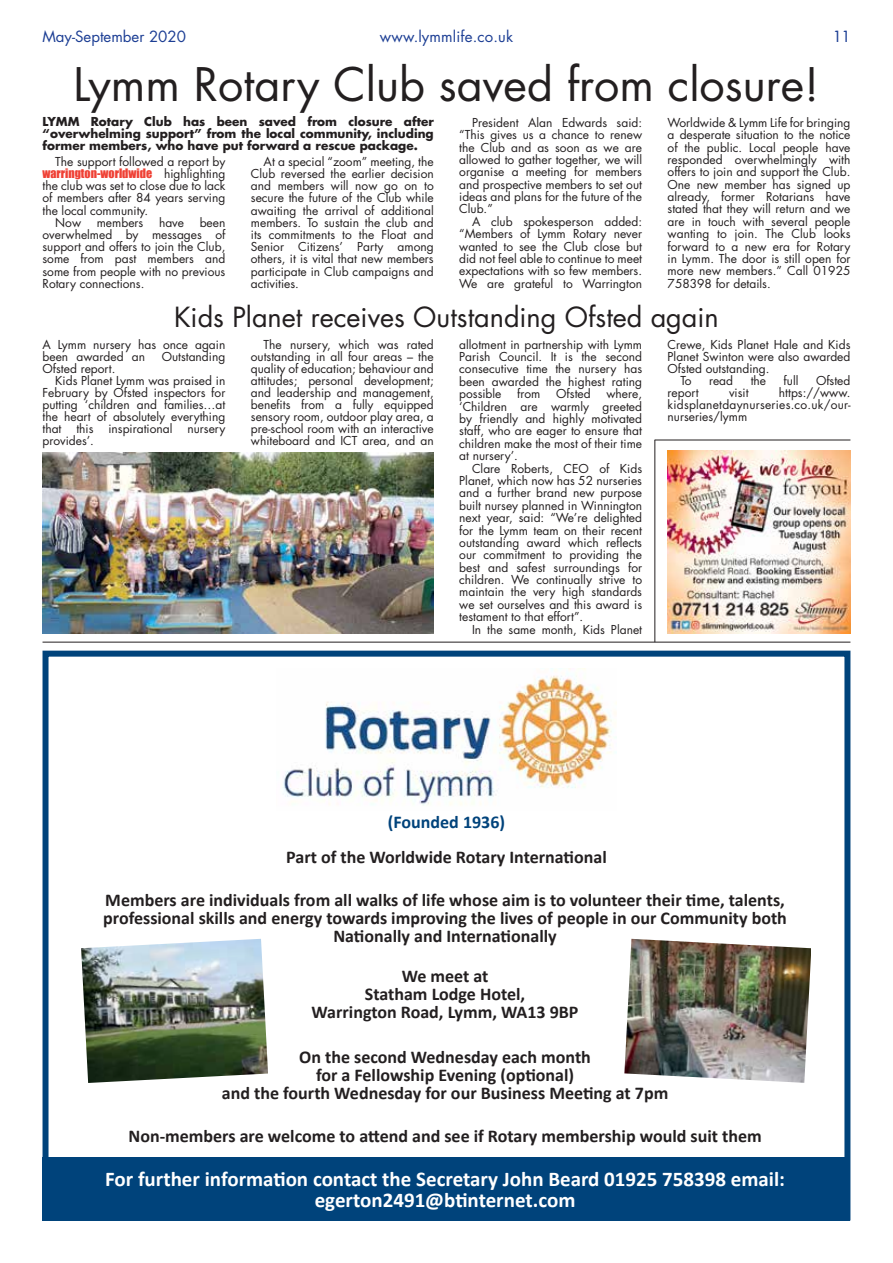
<style>
.page{position:relative;width:893px;height:1263px;background:#fff}
.page>*{position:absolute;margin:0;border:0;box-sizing:border-box;transform-origin:0 0}
.t1{font:45px "Futura Std";color:#231f20}
.t2{font:27px "Futura Std";color:#231f20}
.t3{font:700 21px/21px "Calibri";color:#fff;text-align:center}
.t4{font:700 18px/18px "Calibri";color:#231f20;text-align:center}
.t5{font:15px "Futura Std";color:#1c3e94}
.t6{font:500 15px "Futura Std";color:#1c3e94}
.t7{font:12px/12.5px "Futura Std";color:#231f20;text-align:justify}
.t8{font:700 12px/12px "Futura Std";color:#231f20;text-align:justify}
.s1{font-family:"Impact";color:#ef4135}
.s2{color:#00437b}
</style>
<div class="page">
<img style="left:283px;top:669px;width:334px;height:136px">
<div style="left:43px;top:651px;width:807px;height:569px;border:6px solid #00437b"></div>
<div style="left:43px;top:1157px;width:807px;height:63px;background:#00437b"></div>
<img style="left:81px;top:939px;width:187px;height:144px">
<img style="left:624px;top:939px;width:187px;height:144px">
<hr style="left:43px;top:642px;width:807px;height:1px;background:#231f20">
<img style="left:668px;top:451px;width:182px;height:183px">
<hr style="left:655px;top:440px;width:1px;height:202px;background:#231f20">
<hr style="left:655px;top:440px;width:195px;height:1px;background:#231f20">
<img style="left:43px;top:452px;width:391px;height:182px">
<p class="t5" style="left:43px;top:27px;width:145px">May-September 2020</p>
<p class="t5" style="left:380px;top:27px;width:135px">www.lymmlife.co.uk</p>
<p class="t6" style="left:833px;top:27px;width:19px">11</p>
<p class="t1" style="left:73px;top:56px;width:748px">Lymm Rotary Club saved from closure!</p>
<p class="t8" style="left:43px;top:116px;width:393px">LYMM Rotary Club has been saved from closure after “overwhelming support” from the local community, including former members, who have put forward a rescue package.</p>
<p class="t7" style="left:43px;top:155px;width:184px;text-indent:13px">The support followed a report by <span class="s1">warrington-worldwide</span> highlighting the club was set to close due to lack of members after 84 years serving the local community.</p>
<p class="t7" style="left:55px;top:216px;width:27px">Now</p>
<p class="t7" style="left:97px;top:216px;width:48px">members</p>
<p class="t7" style="left:159px;top:216px;width:27px">have</p>
<p class="t7" style="left:251px;top:155px;width:184px;text-indent:13px">At a special “zoom” meeting, the Club reversed the earlier decision and members will now go on to secure the future of the Club while awaiting the arrival of additional members. To sustain the club and its commitments to the Float and Senior Citizens’ Party among others, it is vital that new members participate in Club campaigns and activities.</p>
<p class="t7" style="left:43px;top:216px;width:184px;text-indent:157px">been overwhelmed by messages of support and offers to join the Club, some from past members and some from people with no previous Rotary connections.</p>
<p class="t7" style="left:459px;top:116px;width:184px;text-indent:13px">President Alan Edwards said: “This gives us a chance to renew the Club and as soon as we are allowed to gather together, we will organise a meeting for members and prospective members to set out ideas and plans for the future of the Club.”</p>
<p class="t7" style="left:459px;top:215px;width:184px;text-indent:13px">A club spokesperson added: “Members of Lymm Rotary never wanted to see the Club close but did not feel able to continue to meet expectations with so few members.<br>We are grateful to Warrington</p>
<p class="t7" style="left:668px;top:116px;width:184px">Worldwide &amp; Lymm Life for bringing a desperate situation to the notice of the public. Local people have responded overwhelmingly with offers to join and support the Club.<br>One new member has signed up already, former Rotarians have stated that they will return and we are in touch with several people wanting to join. The Club looks forward to a new era for Rotary in Lymm. The door is still open for more new members.” Call 01925<br>758398 for details.</p>
<p class="t2" style="left:174px;top:300px;width:546px">Kids Planet receives Outstanding Ofsted again</p>
<p class="t7" style="left:43px;top:338px;width:184px;line-height:12px">A Lymm nursery has once again been awarded an</p>
<p class="t7" style="left:162px;top:350px;width:65px">Outstanding</p>
<p class="t7" style="left:43px;top:362px;width:74px">Ofsted report.</p>
<p class="t7" style="left:43px;top:375px;width:184px;line-height:12px;text-indent:13px">Kids Planet Lymm was praised in February by Ofsted inspectors for putting ‘children and families…at the heart of absolutely everything that this inspirational nursery provides’.</p>
<p class="t7" style="left:251px;top:338px;width:184px;line-height:12px;text-indent:13px">The nursery, which was rated outstanding in all four areas – the quality of education; behaviour and attitudes; personal development; and leadership and management, benefits from a fully equipped sensory room, outdoor play area, a pre-school room with an interactive whiteboard and ICT area, and an</p>
<p class="t7" style="left:668px;top:338px;width:184px;line-height:12px">Crewe, Kids Planet Hale and Kids Planet Swinton were also awarded Ofsted outstanding.</p>
<p class="t7" style="left:459px;top:338px;width:184px">allotment in partnership with Lymm Parish Council. It is the second consecutive time the nursery has been awarded the highest rating possible</p>
<p class="t7" style="left:680px;top:374px;width:13px">To</p>
<p class="t7" style="left:709px;top:374px;width:26px">read</p>
<p class="t7" style="left:751px;top:374px;width:17px">the</p>
<p class="t7" style="left:784px;top:374px;width:16px">full</p>
<p class="t7" style="left:816px;top:374px;width:36px">Ofsted</p>
<p class="t7" style="left:668px;top:386px;width:33px">report</p>
<p class="t7" style="left:729px;top:386px;width:21px">visit</p>
<p class="t7" style="left:668px;top:386px;width:184px;line-height:12px;text-indent:111px">https://www. kidsplanetdaynurseries.co.uk/our&shy;nurseries/lymm</p>
<p class="t7" style="left:517px;top:388px;width:25px">from</p>
<p class="t7" style="left:556px;top:388px;width:36px">Ofsted</p>
<p class="t7" style="left:459px;top:388px;width:184px;text-indent:147px">where, ‘Children are warmly greeted by friendly and highly motivated staff, who are eager to ensure that children make the most of their time at nursery’.</p>
<p class="t7" style="left:459px;top:462px;width:184px;text-indent:13px">Clare Roberts, CEO of Kids Planet, which now has 52 nurseries and a further brand new purpose built nursey planned in Winnington next year, said: “We’re delighted for the Lymm team on their recent outstanding award which reflects our commitment to providing the best and safest surroundings for children. We continually strive to maintain the very high standards we set ourselves and this award is testament to that effort”.</p>
<p class="t7" style="left:472px;top:623px;width:172px">In the same month, Kids Planet</p>
<p class="t4" style="left:286px;top:804px;width:322px;line-height:35.1px"><span class="s2">(Founded 1936)<br></span>Part of the Worldwide Rotary International</p>
<p class="t4" style="left:103px;top:891px;width:685px">Members are individuals from all walks of life whose aim is to volunteer their time, talents, professional skills and energy towards improving the lives of people in our Community both<br>Nationally and Internationally</p>
<p class="t4" style="left:312px;top:967px;width:268px">We meet at<br>Statham Lodge Hotel,<br>Warrington Road, Lymm, WA13 9BP</p>
<p class="t4" style="left:222px;top:1048px;width:448px">On the second Wednesday each month<br>for a Fellowship Evening (optional)<br>and the fourth Wednesday for our Business Meeting at 7pm</p>
<p class="t4" style="left:128px;top:1126px;width:635px">Non-members are welcome to attend and see if Rotary membership would suit them</p>
<p class="t3" style="left:105px;top:1168px;width:681px">For further information contact the Secretary John Beard 01925 758398 email: egerton2491@btinternet.com</p>
</div>
